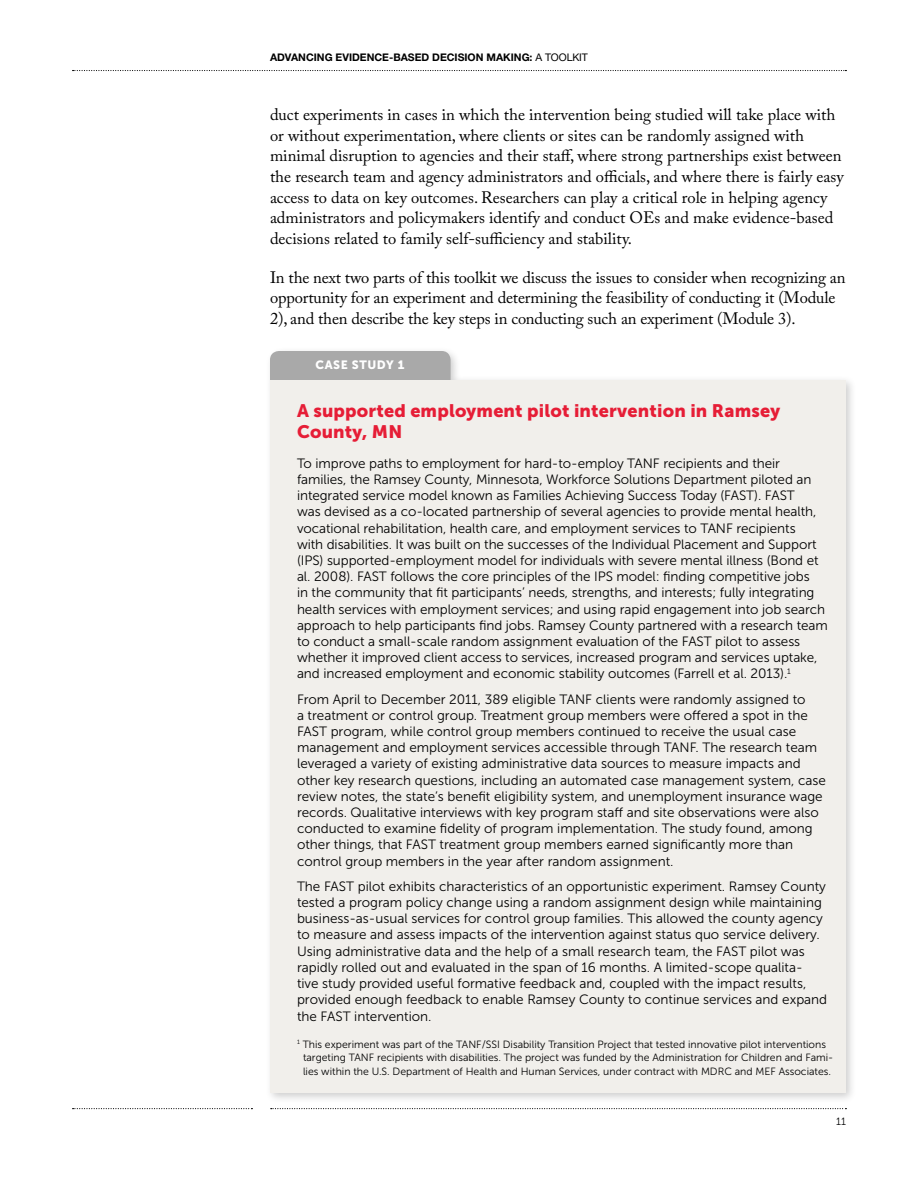
<style>
.page{position:relative;width:918px;height:1188px;background:#fff}
.page>*{position:absolute;margin:0;border:0;box-sizing:border-box;transform-origin:0 0}
.BOX_HEAD_l_Museo_San{font:18px/21px "Museo Sans 900";letter-spacing:.01em;color:#e61d36}
.TEXT___11_Adobe_Casl{font:16.5px/20.7px "Adobe Caslon Pro";color:#000}
.BOX_TEXT_l_Museo_San{font:13.5px/16.2px "Museo Sans 300";color:#000}
.BOX_HEAD_l_Museo_San-2{font:12px "Museo Sans 900";letter-spacing:.05em;color:#fff}
.FOOTNOTE___museo_sa{font:10.5px/13.5px "Museo Sans 300";color:#000}
.t1{font:700 10.5px "Helvetica Neue LT Std";color:#000}
.s1{font-weight:400}
</style>
<div class="page">
<svg style="left:73px;top:70px;width:773px;height:1px"></svg>
<svg style="left:271px;top:1108px;width:575px;height:1px"></svg>
<svg style="left:73px;top:1108px;width:179px;height:1px"></svg>
<div style="left:265px;top:346px;width:592px;height:758px;background:#000;opacity:.2"></div>
<div style="left:270px;top:351px;width:181px;height:40px;background:#a9a9a9;border-radius:9px"></div>
<div style="left:270px;top:380px;width:576px;height:713px;background:#f1efeb"></div>
<p class="t1" style="left:270px;top:51px;width:319px">ADVANCING EVIDENCE-BASED DECISION MAKING: <span class="s1">A TOOLKIT</span></p>
<p class="TEXT___11_Adobe_Casl" style="left:270px;top:104px;width:575px">duct experiments in cases in which the intervention being studied will take place with or without experimentation, where clients or sites can be randomly assigned with minimal disruption to agencies and their staff, where strong partnerships exist between the research team and agency administrators and officials, and where there is fairly easy access to data on key outcomes. Researchers can play a critical role in helping agency administrators and policymakers identify and conduct OEs and make evidence-based decisions related to family self-sufficiency and stability.</p>
<p class="TEXT___11_Adobe_Casl" style="left:270px;top:266px;width:577px">In the next two parts of this toolkit we discuss the issues to consider when recognizing an opportunity for an experiment and determining the feasibility of conducting it (Module<br>2), and then describe the key steps in conducting such an experiment (Module 3).</p>
<p class="BOX_HEAD_l_Museo_San-2" style="left:315px;top:358px;width:91px">CASE STUDY 1</p>
<p class="BOX_HEAD_l_Museo_San" style="left:297px;top:400px;width:485px">A supported employment pilot intervention in Ramsey<br>County, MN</p>
<p class="BOX_TEXT_l_Museo_San" style="left:297px;top:455px;width:532px">To improve paths to employment for hard-to-employ TANF recipients and their families, the Ramsey County, Minnesota, Workforce Solutions Department piloted an integrated service model known as Families Achieving Success Today (FAST). FAST<br>was devised as a co-located partnership of several agencies to provide mental health, vocational rehabilitation, health care, and employment services to TANF recipients<br>with disabilities. It was built on the successes of the Individual Placement and Support (IPS) supported-employment model for individuals with severe mental illness (Bond et al. 2008). FAST follows the core principles of the IPS model: finding competitive jobs<br>in the community that fit participants’ needs, strengths, and interests; fully integrating health services with employment services; and using rapid engagement into job search approach to help participants find jobs. Ramsey County partnered with a research team to conduct a small-scale random assignment evaluation of the FAST pilot to assess whether it improved client access to services, increased program and services uptake, and increased employment and economic stability outcomes (Farrell et al. 2013).<sup>1</sup></p>
<p class="BOX_TEXT_l_Museo_San" style="left:297px;top:691px;width:530px">From April to December 2011, 389 eligible TANF clients were randomly assigned to<br>a treatment or control group. Treatment group members were offered a spot in the FAST program, while control group members continued to receive the usual case management and employment services accessible through TANF. The research team leveraged a variety of existing administrative data sources to measure impacts and other key research questions, including an automated case management system, case review notes, the state’s benefit eligibility system, and unemployment insurance wage records. Qualitative interviews with key program staff and site observations were also conducted to examine fidelity of program implementation. The study found, among other things, that FAST treatment group members earned significantly more than control group members in the year after random assignment.</p>
<p class="BOX_TEXT_l_Museo_San" style="left:297px;top:878px;width:532px">The FAST pilot exhibits characteristics of an opportunistic experiment. Ramsey County tested a program policy change using a random assignment design while maintaining business-as-usual services for control group families. This allowed the county agency to measure and assess impacts of the intervention against status quo service delivery.<br>Using administrative data and the help of a small research team, the FAST pilot was rapidly rolled out and evaluated in the span of 16 months. A limited-scope qualita&shy;tive study provided useful formative feedback and, coupled with the impact results, provided enough feedback to enable Ramsey County to continue services and expand the FAST intervention.</p>
<p class="FOOTNOTE___museo_sa" style="left:303px;top:1037px;width:532px;text-indent:-6px"><sup>1</sup> This experiment was part of the TANF/SSI Disability Transition Project that tested innovative pilot interventions targeting TANF recipients with disabilities. The project was funded by the Administration for Children and Fami&shy;lies within the U.S. Department of Health and Human Services, under contract with MDRC and MEF Associates.</p>
<p class="FOOTNOTE___museo_sa" style="left:836px;top:1115px;width:11px">11</p>
</div>
